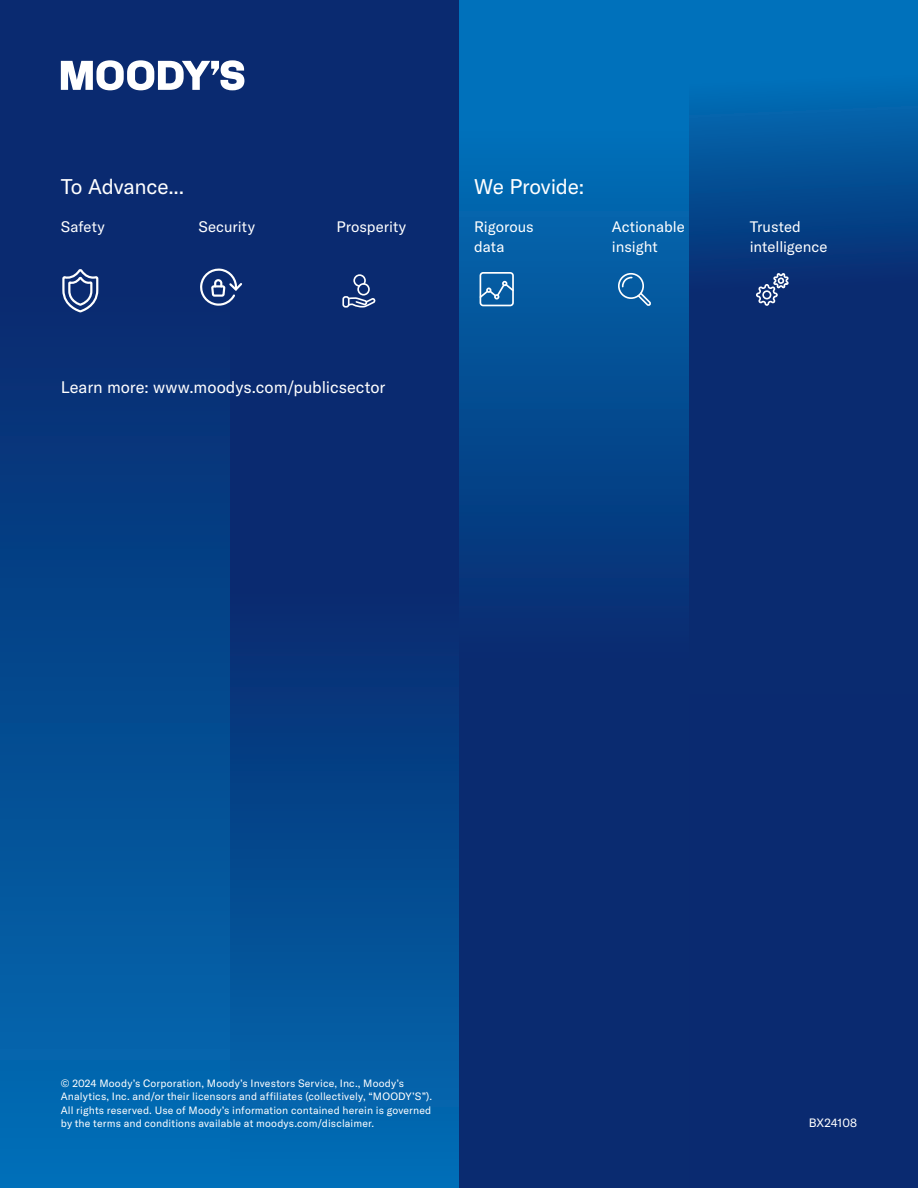
<style>
.page{position:relative;width:918px;height:1188px;background:#0a2a70}
.page>*{position:absolute;margin:0;border:0;box-sizing:border-box;transform-origin:0 0}
.Body_14_17{font:21px "GT America";letter-spacing:-.015em;color:#fff}
.Signoff_URL_11_14{font:16.5px "GT America";color:#fff}
.Body_10_13{font:15px/19.5px "GT America";color:#fff}
.Caption_body_8_10{font:12px "GT America";letter-spacing:-.005em;color:#fff}
.Legal_7_9{font:10.5px/13.5px "GT America";letter-spacing:.015em;color:#fff}
</style>
<div class="page">
<div style="left:230px;top:594px;width:229px;height:594px;background:linear-gradient(to bottom,#082b6f,#016eb6)"></div>
<div style="left:0;top:297px;width:230px;height:891px;background:linear-gradient(to bottom,#082b6f,#016fb7)"></div>
<svg style="left:688px;top:0;width:230px;height:585px"></svg>
<svg style="left:459px;top:0;width:229px;height:585px;background:#02589f"></svg>
<svg style="left:199px;top:269px;width:43px;height:36px"></svg>
<svg style="left:61px;top:269px;width:38px;height:45px"></svg>
<svg style="left:353px;top:274px;width:14px;height:13px"></svg>
<div style="left:357px;top:283px;width:13px;height:13px;border:2px solid #fff;border-radius:50%"></div>
<svg style="left:350px;top:297px;width:26px;height:11px"></svg>
<div style="left:342px;top:296px;width:8px;height:12px;border:2px solid #fff;border-radius:2px"></div>
<div style="left:618px;top:273px;width:26px;height:26px;border:2px solid #fff;border-radius:50%"></div>
<svg style="left:621px;top:276px;width:32px;height:32px"></svg>
<svg style="left:755px;top:267px;width:35px;height:45px"></svg>
<svg style="left:478px;top:281px;width:37px;height:19px"></svg>
<div style="left:480px;top:272px;width:34px;height:34px;border:2px solid #fff;border-radius:3px"></div>
<svg style="left:61px;top:60px;width:183px;height:30px"></svg>
<p class="Body_14_17" style="left:61px;top:175px;width:125px">To Advance...</p>
<p class="Body_10_13" style="left:61px;top:217px;width:45px">Safety</p>
<p class="Body_10_13" style="left:199px;top:217px;width:58px">Security</p>
<p class="Body_10_13" style="left:336px;top:217px;width:71px">Prosperity</p>
<p class="Signoff_URL_11_14" style="left:61px;top:378px;width:326px">Learn more: www.moodys.com/publicsector</p>
<p class="Body_14_17" style="left:474px;top:175px;width:112px">We Provide:</p>
<p class="Body_10_13" style="left:474px;top:217px;width:61px">Rigorous data</p>
<p class="Body_10_13" style="left:612px;top:217px;width:74px">Actionable insight</p>
<p class="Body_10_13" style="left:750px;top:217px;width:79px">Trusted intelligence</p>
<p class="Legal_7_9" style="left:61px;top:1076px;width:373px">© 2024 Moody’s Corporation, Moody’s Investors Service, Inc., Moody’s Analytics, Inc. and/or their licensors and affiliates (collectively, “MOODY’S”).<br>All rights reserved. Use of Moody’s information contained herein is governed by the terms and conditions available at moodys.com/disclaimer.</p>
<p class="Caption_body_8_10" style="left:809px;top:1116px;width:50px">BX24108</p>
</div>
